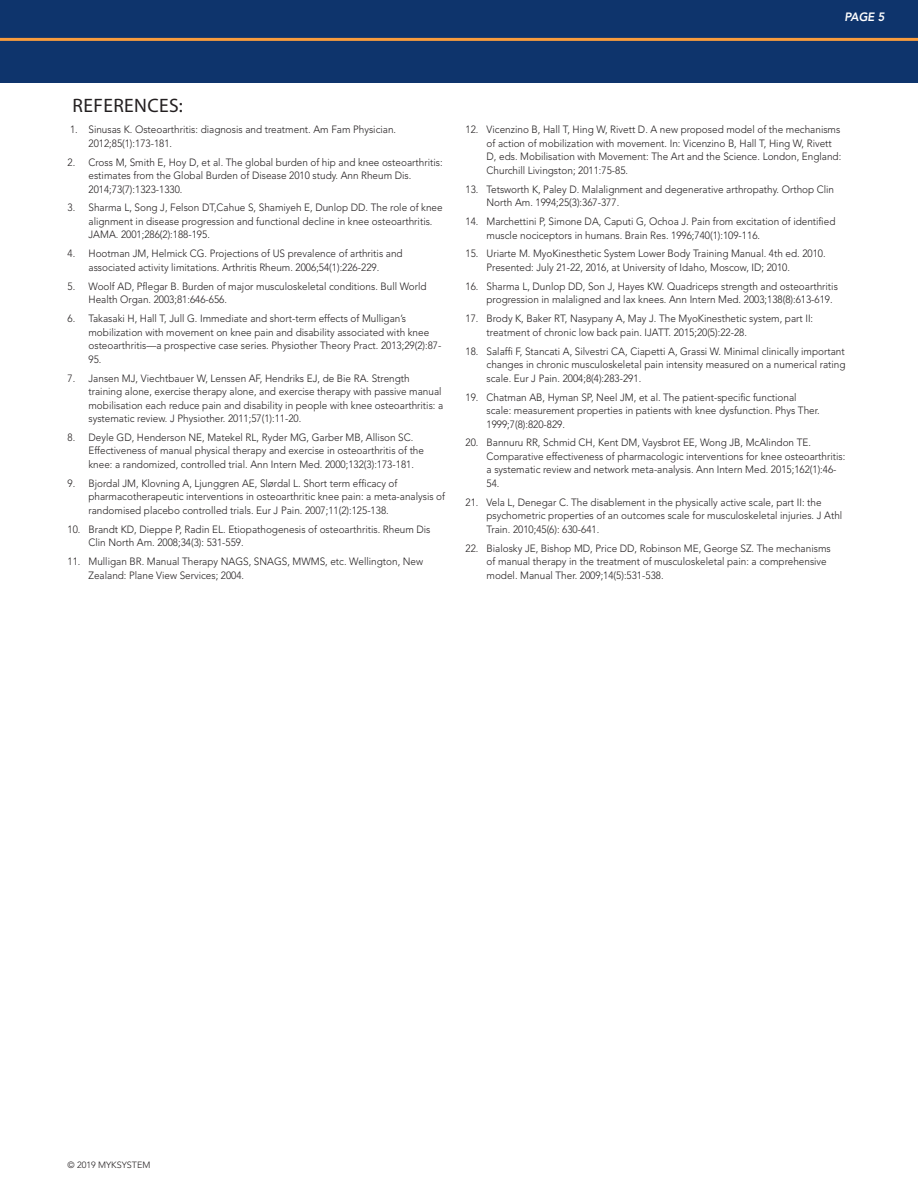
<style>
.page{position:relative;width:918px;height:1188px;background:#fff}
.page>*{position:absolute;margin:0;border:0;box-sizing:border-box;transform-origin:0 0}
.t1{font:19.5px "Myriad Pro";letter-spacing:.02em;color:#231f20}
.t2{font:italic 800 12px "Avenir";color:#fff;scale:.95 1}
.t3{font:300 10.5px/13.5px "Avenir";color:#231f20;scale:.95 1}
.t4{font:300 9px "Avenir";color:#231f20}
</style>
<div class="page">
<div style="left:0;top:0;width:918px;height:82px;background:#0e346c"></div>
<hr style="left:0;top:38px;width:918px;height:3px;background:#f89c3d">
<p class="t2" style="left:844px;top:10px;width:44px">PAGE 5</p>
<h1 class="t1" style="left:73px;top:93px;width:112px">REFERENCES:</h1>
<p class="t3" style="left:88px;top:123px;width:325px;text-indent:-18px">1. Sinusas K. Osteoarthritis: diagnosis and treatment. Am Fam Physician.<br>2012;85(1):173-181.</p>
<p class="t3" style="left:88px;top:155px;width:374px;text-indent:-21px">2. Cross M, Smith E, Hoy D, et al. The global burden of hip and knee osteoarthritis: estimates from the Global Burden of Disease 2010 study. Ann Rheum Dis.<br>2014;73(7):1323-1330.</p>
<p class="t3" style="left:88px;top:201px;width:374px;text-indent:-21px">3. Sharma L, Song J, Felson DT,Cahue S, Shamiyeh E, Dunlop DD. The role of knee alignment in disease progression and functional decline in knee osteoarthritis.<br>JAMA. 2001;286(2):188-195.</p>
<p class="t3" style="left:68px;top:247px;width:354px;text-align:center">4. Hootman JM, Helmick CG. Projections of US prevalence of arthritis and associated activity limitations. Arthritis Rheum. 2006;54(1):226-229.</p>
<p class="t3" style="left:88px;top:279px;width:358px;text-indent:-21px">5. Woolf AD, Pflegar B. Burden of major musculoskeletal conditions. Bull World<br>Health Organ. 2003;81:646-656.</p>
<p class="t3" style="left:88px;top:312px;width:373px;text-indent:-21px">6. Takasaki H, Hall T, Jull G. Immediate and short-term effects of Mulligan’s mobilization with movement on knee pain and disability associated with knee osteoarthritis—a prospective case series. Physiother Theory Pract. 2013;29(2):87- 95.</p>
<p class="t3" style="left:88px;top:371px;width:375px;text-indent:-21px">7. Jansen MJ, Viechtbauer W, Lenssen AF, Hendriks EJ, de Bie RA. Strength training alone, exercise therapy alone, and exercise therapy with passive manual mobilisation each reduce pain and disability in people with knee osteoarthritis: a systematic review. J Physiother. 2011;57(1):11-20.</p>
<p class="t3" style="left:88px;top:431px;width:355px;text-indent:-21px">8. Deyle GD, Henderson NE, Matekel RL, Ryder MG, Garber MB, Allison SC.<br>Effectiveness of manual physical therapy and exercise in osteoarthritis of the knee: a randomized, controlled trial. Ann Intern Med. 2000;132(3):173-181.</p>
<p class="t3" style="left:88px;top:477px;width:377px;text-indent:-21px">9. Bjordal JM, Klovning A, Ljunggren AE, Slørdal L. Short term efficacy of pharmacotherapeutic interventions in osteoarthritic knee pain: a meta-analysis of randomised placebo controlled trials. Eur J Pain. 2007;11(2):125-138.</p>
<p class="t3" style="left:88px;top:522px;width:362px;text-indent:-21px">10. Brandt KD, Dieppe P, Radin EL. Etiopathogenesis of osteoarthritis. Rheum Dis<br>Clin North Am. 2008;34(3): 531-559.</p>
<p class="t3" style="left:88px;top:555px;width:354px;text-indent:-21px">11. Mulligan BR. Manual Therapy NAGS, SNAGS, MWMS, etc. Wellington, New<br>Zealand: Plane View Services; 2004.</p>
<p class="t3" style="left:487px;top:123px;width:375px;text-indent:-21px">12. Vicenzino B, Hall T, Hing W, Rivett D. A new proposed model of the mechanisms of action of mobilization with movement. In: Vicenzino B, Hall T, Hing W, Rivett D, eds. Mobilisation with Movement: The Art and the Science. London, England:<br>Churchill Livingston; 2011:75-85.</p>
<p class="t3" style="left:487px;top:182px;width:367px;text-indent:-21px">13. Tetsworth K, Paley D. Malalignment and degenerative arthropathy. Orthop Clin<br>North Am. 1994;25(3):367-377.</p>
<p class="t3" style="left:487px;top:215px;width:369px;text-indent:-21px">14. Marchettini P, Simone DA, Caputi G, Ochoa J. Pain from excitation of identified muscle nociceptors in humans. Brain Res. 1996;740(1):109-116.</p>
<p class="t3" style="left:487px;top:247px;width:359px;text-indent:-21px">15. Uriarte M. MyoKinesthetic System Lower Body Training Manual. 4th ed. 2010.<br>Presented: July 21-22, 2016, at University of Idaho, Moscow, ID; 2010.</p>
<p class="t3" style="left:487px;top:279px;width:371px;text-indent:-21px">16. Sharma L, Dunlop DD, Son J, Hayes KW. Quadriceps strength and osteoarthritis progression in malaligned and lax knees. Ann Intern Med. 2003;138(8):613-619.</p>
<p class="t3" style="left:487px;top:312px;width:345px;text-indent:-21px">17. Brody K, Baker RT, Nasypany A, May J. The MyoKinesthetic system, part II: treatment of chronic low back pain. IJATT. 2015;20(5):22-28.</p>
<p class="t3" style="left:487px;top:344px;width:379px;text-align:justify;text-indent:-21px">18. Salaffi F, Stancati A, Silvestri CA, Ciapetti A, Grassi W. Minimal clinically important changes in chronic musculoskeletal pain intensity measured on a numerical rating scale. Eur J Pain. 2004;8(4):283-291.</p>
<p class="t3" style="left:487px;top:390px;width:352px;text-indent:-21px">19. Chatman AB, Hyman SP, Neel JM, et al. The patient-specific functional scale: measurement properties in patients with knee dysfunction. Phys Ther.<br>1999;7(8):820-829.</p>
<p class="t3" style="left:487px;top:436px;width:379px;text-indent:-21px">20. Bannuru RR, Schmid CH, Kent DM, Vaysbrot EE, Wong JB, McAlindon TE.<br>Comparative effectiveness of pharmacologic interventions for knee osteoarthritis: a systematic review and network meta-analysis. Ann Intern Med. 2015;162(1):46- 54.</p>
<p class="t3" style="left:487px;top:496px;width:376px;text-indent:-21px">21. Vela L, Denegar C. The disablement in the physically active scale, part II: the psychometric properties of an outcomes scale for musculoskeletal injuries. J Athl<br>Train. 2010;45(6): 630-641.</p>
<p class="t3" style="left:487px;top:541px;width:364px;text-indent:-21px">22. Bialosky JE, Bishop MD, Price DD, Robinson ME, George SZ. The mechanisms of manual therapy in the treatment of musculoskeletal pain: a comprehensive model. Manual Ther. 2009;14(5):531-538.</p>
<p class="t4" style="left:68px;top:1159px;width:84px">© 2019 MYKSYSTEM</p>
</div>
